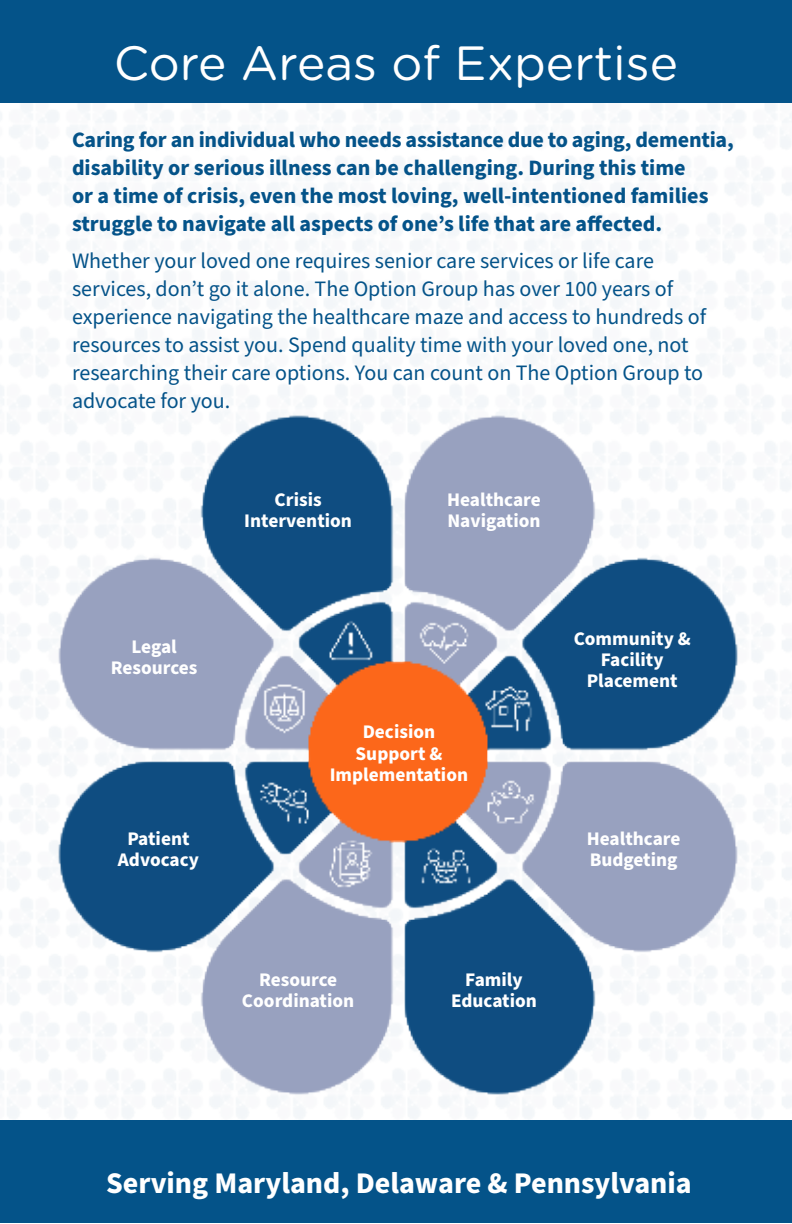
<style>
.page{position:relative;width:792px;height:1224px;background:#fff}
.page>*{position:absolute;margin:0;border:0;box-sizing:border-box;transform-origin:0 0}
.t1{font:48px "Gotham Rounded";color:#fff}
.t2{font:700 30px "Source Sans Pro";color:#fff}
.t3{font:22px/28px "Source Sans Pro";color:#045389}
.t4{font:700 22px/28px "Source Sans Pro";color:#045389}
.t5{font:700 19.2px/21.2px "Source Sans Pro";color:#fff;text-align:center}
</style>
<div class="page">
<img style="left:0;top:102px;width:792px;height:1019px">
<div style="left:0;top:0;width:792px;height:102px;background:#045389"></div>
<img style="left:44px;top:401px;width:708px;height:708px">
<div style="left:0;top:1121px;width:792px;height:102px;background:#045389"></div>
<h1 class="t1" style="left:114px;top:42px;width:566px">Core Areas of Expertise</h1>
<p class="t4" style="left:72px;top:127px;width:663px">Caring for an individual who needs assistance due to aging, dementia, disability or serious illness can be challenging. During this time<br>or a time of crisis, even the most loving, well-intentioned families struggle to navigate all aspects of one’s life that are affected.</p>
<p class="t3" style="left:72px;top:248px;width:636px">Whether your loved one requires senior care services or life care services, don’t go it alone. The Option Group has over 100 years of experience navigating the healthcare maze and access to hundreds of resources to assist you. Spend quality time with your loved one, not researching their care options. You can count on The Option Group to advocate for you.</p>
<p class="t5" style="left:111px;top:637px;width:88px">Legal<br>Resources</p>
<p class="t5" style="left:118px;top:829px;width:83px">Patient<br>Advocacy</p>
<p class="t5" style="left:244px;top:491px;width:109px">Crisis<br>Intervention</p>
<p class="t5" style="left:447px;top:491px;width:95px;text-align:left">Healthcare<br>Navigation</p>
<p class="t5" style="left:330px;top:723px;width:140px">Decision<br>Support &amp;<br>Implementation</p>
<p class="t5" style="left:574px;top:629px;width:119px">Community &amp;<br>Facility<br>Placement</p>
<p class="t5" style="left:587px;top:829px;width:95px;text-align:left">Healthcare<br>Budgeting</p>
<p class="t5" style="left:242px;top:971px;width:114px">Resource<br>Coordination</p>
<p class="t5" style="left:451px;top:971px;width:87px">Family<br>Education</p>
<h2 class="t2" style="left:106px;top:1171px;width:587px">Serving Maryland, Delaware &amp; Pennsylvania</h2>
</div>
